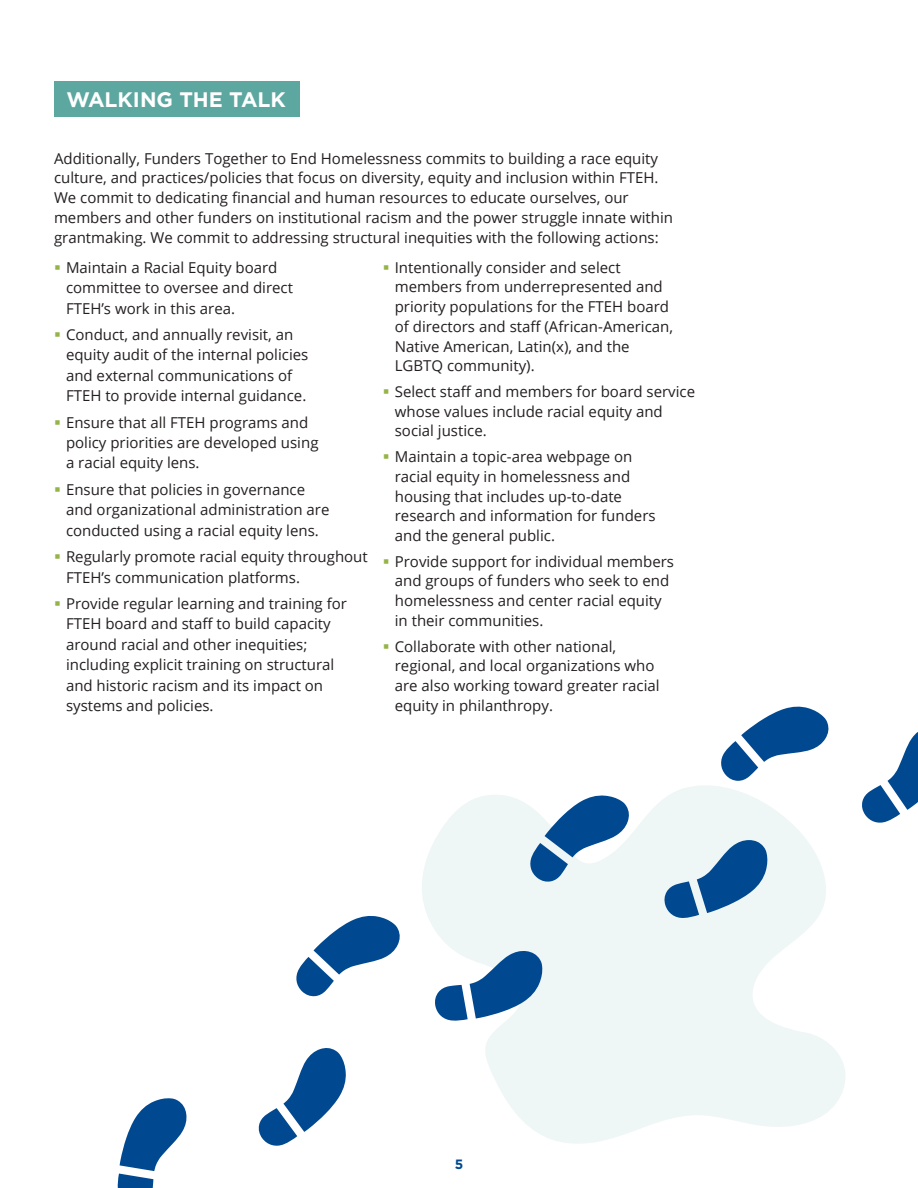
<style>
.page{position:relative;width:918px;height:1188px;background:#fff}
.page>*{position:absolute;margin:0;border:0;box-sizing:border-box;transform-origin:0 0}
.Title_-_Goth_caps{font:700 21px "Gotham";color:#fff}
.body_-_10pt{font:15px/19.6px "Open Sans";color:#231f20}
.body_-_10pt-2{font:700 13.5px "Gotham";color:#004990}
.s1{color:#94b447}
</style>
<div class="page">
<svg style="left:422px;top:785px;width:423px;height:359px;fill:#eff6f6"></svg>
<div style="left:54px;top:81px;width:246px;height:36px;background:#5ca7a0"></div>
<svg style="left:296px;top:916px;width:104px;height:81px"></svg>
<svg style="left:529px;top:795px;width:101px;height:87px"></svg>
<svg style="left:721px;top:706px;width:108px;height:75px"></svg>
<svg style="left:117px;top:1098px;width:70px;height:90px"></svg>
<svg style="left:258px;top:1048px;width:88px;height:98px"></svg>
<svg style="left:434px;top:950px;width:109px;height:71px"></svg>
<svg style="left:664px;top:840px;width:104px;height:78px"></svg>
<svg style="left:862px;top:732px;width:56px;height:91px"></svg>
<p class="Title_-_Goth_caps" style="left:66px;top:88px;width:221px">WALKING THE TALK</p>
<p class="body_-_10pt" style="left:54px;top:148px;width:621px">Additionally, Funders Together to End Homelessness commits to building a race equity culture, and practices/policies that focus on diversity, equity and inclusion within FTEH.<br>We commit to dedicating financial and human resources to educate ourselves, our members and other funders on institutional racism and the power struggle innate within grantmaking. We commit to addressing structural inequities with the following actions:</p>
<p class="body_-_10pt" style="left:66px;top:257px;width:229px;line-height:20.4px;text-indent:-12px"><span class="s1">▪</span> Maintain a Racial Equity board committee to oversee and direct<br>FTEH’s work in this area.</p>
<p class="body_-_10pt" style="left:66px;top:324px;width:244px;line-height:20.4px;text-indent:-12px"><span class="s1">▪</span> Conduct, and annually revisit, an equity audit of the internal policies and external communications of FTEH to provide internal guidance.</p>
<p class="body_-_10pt" style="left:66px;top:412px;width:254px;line-height:20.4px;text-indent:-12px"><span class="s1">▪</span> Ensure that all FTEH programs and policy priorities are developed using a racial equity lens.</p>
<p class="body_-_10pt" style="left:66px;top:479px;width:265px;line-height:20.4px;text-indent:-12px"><span class="s1">▪</span> Ensure that policies in governance and organizational administration are conducted using a racial equity lens.</p>
<p class="body_-_10pt" style="left:66px;top:546px;width:303px;line-height:20.4px;text-indent:-12px"><span class="s1">▪</span> Regularly promote racial equity throughout<br>FTEH’s communication platforms.</p>
<p class="body_-_10pt" style="left:66px;top:593px;width:282px;line-height:20.4px;text-indent:-12px"><span class="s1">▪</span> Provide regular learning and training for FTEH board and staff to build capacity around racial and other inequities; including explicit training on structural and historic racism and its impact on systems and policies.</p>
<p class="body_-_10pt" style="left:395px;top:257px;width:280px;text-indent:-12px"><span class="s1">▪</span> Intentionally consider and select members from underrepresented and priority populations for the FTEH board of directors and staff (African-American, Native American, Latin(x), and the LGBTQ community).</p>
<p class="body_-_10pt" style="left:395px;top:381px;width:302px;text-indent:-12px"><span class="s1">▪</span> Select staff and members for board service whose values include racial equity and social justice.</p>
<p class="body_-_10pt" style="left:395px;top:446px;width:262px;text-indent:-12px"><span class="s1">▪</span> Maintain a topic-area webpage on racial equity in homelessness and housing that includes up-to-date research and information for funders and the general public.</p>
<p class="body_-_10pt" style="left:395px;top:551px;width:281px;text-indent:-12px"><span class="s1">▪</span> Provide support for individual members and groups of funders who seek to end homelessness and center racial equity in their communities.</p>
<p class="body_-_10pt" style="left:395px;top:636px;width:266px;text-indent:-12px"><span class="s1">▪</span> Collaborate with other national, regional, and local organizations who are also working toward greater racial equity in philanthropy.</p>
<p class="body_-_10pt-2" style="left:455px;top:1156px;width:10px">5</p>
</div>
